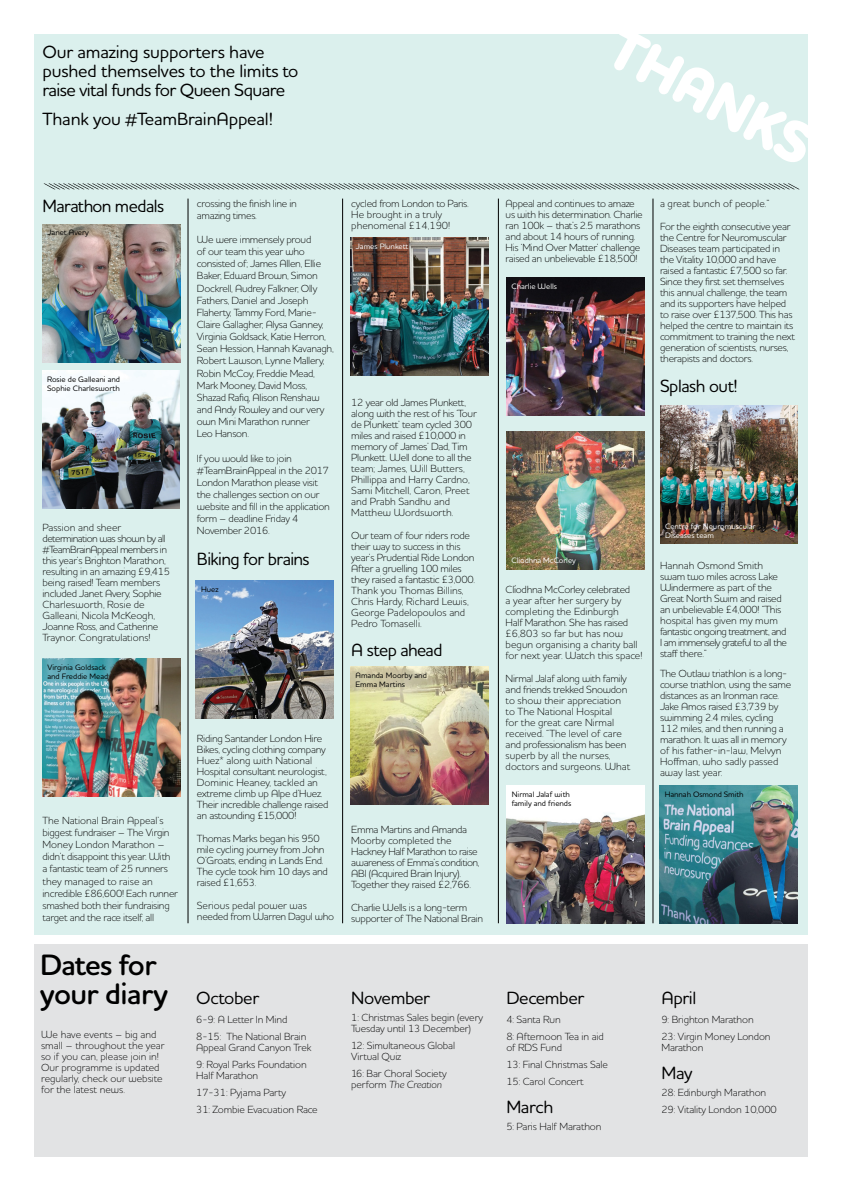
<style>
.page{position:relative;width:842px;height:1191px;background:#fff}
.page>*{position:absolute;margin:0;border:0;box-sizing:border-box;transform-origin:0 0}
.t1{font:800 60px "Houschka Rounded";color:#fff}
.t2{font:600 30px/29px "Houschka Rounded";letter-spacing:-.02em;color:#000}
.t3{font:500 18px/19px "Houschka Rounded";letter-spacing:-.02em;color:#000}
.t4{font:300 10.5px/11px "Houschka Rounded";letter-spacing:-.025em;color:#000}
.t5{font:300 10.5px/11px "Houschka Rounded";color:#000}
.t6{font:500 8px/9px "Houschka Rounded";color:#000}
.t7{font:500 8px/9px "Houschka Rounded";color:#fff}
.s1{font-style:italic}
</style>
<div class="page">
<div style="left:34px;top:34px;width:774px;height:900px;background:#dbf0ed"></div>
<div style="left:34px;top:944px;width:774px;height:213px;background:#e2e3e4"></div>
<hr style="left:342px;top:199px;width:1px;height:724px;background:#000">
<hr style="left:188px;top:199px;width:1px;height:724px;background:#000">
<hr style="left:653px;top:199px;width:1px;height:724px;background:#000">
<hr style="left:498px;top:199px;width:1px;height:724px;background:#000">
<svg style="left:43px;top:183px;width:756px;height:6px"></svg>
<img style="left:42px;top:658px;width:138px;height:138px">
<img style="left:660px;top:785px;width:138px;height:138px">
<img style="left:350px;top:667px;width:138px;height:137px">
<img style="left:43px;top:224px;width:137px;height:138px">
<img style="left:42px;top:371px;width:138px;height:138px">
<img style="left:196px;top:581px;width:138px;height:138px">
<img style="left:351px;top:238px;width:138px;height:137px">
<img style="left:506px;top:277px;width:138px;height:138px">
<img style="left:506px;top:431px;width:138px;height:138px">
<img style="left:507px;top:785px;width:137px;height:138px">
<img style="left:660px;top:405px;width:138px;height:138px">
<h3 class="t3" style="left:43px;top:41px;width:257px">Our amazing supporters have pushed themselves to the limits to raise vital funds for Queen Square</h3>
<h3 class="t3" style="left:43px;top:109px;width:232px">Thank you #TeamBrainAppeal!</h3>
<h3 class="t3" style="left:43px;top:196px;width:123px">Marathon medals</h3>
<p class="t6" style="left:48px;top:228px;width:43px">Janet Avery</p>
<p class="t6" style="left:47px;top:374px;width:74px">Rosie de Galleani and<br>Sophie Charlesworth</p>
<p class="t4" style="left:43px;top:522px;width:129px">Passion and sheer determination was shown by all #TeamBrainAppeal members in this year’s Brighton Marathon, resulting in an amazing £9,415 being raised! Team members included Janet Avery, Sophie<br>Charlesworth, Rosie de<br>Galleani, Nicola McKeogh,<br>Joanne Ross, and Catherine<br>Traynor. Congratulations!</p>
<p class="t6" style="left:47px;top:662px;width:62px">Virginia Goldsack and Freddie Mead</p>
<p class="t4" style="left:197px;top:197px;width:102px;line-height:12.1px">crossing the finish line in amazing times.</p>
<p class="t4" style="left:197px;top:233px;width:138px;line-height:12.1px">We were immensely proud<br>of our team this year who consisted of; James Allen, Ellie<br>Baker, Edward Brown, Simon<br>Dockrell, Audrey Falkner, Olly<br>Fathers, Daniel and Joseph<br>Flaherty, Tammy Ford, Marie-<br>Claire Gallagher, Alysa Ganney,<br>Virginia Goldsack, Katie Herron,<br>Sean Hession, Hannah Kavanagh,<br>Robert Lawson, Lynne Mallery,<br>Robin McCoy, Freddie Mead,<br>Mark Mooney, David Moss,<br>Shazad Rafiq, Alison Renshaw and Andy Rowley and our very own Mini Marathon runner<br>Leo Hanson.</p>
<p class="t4" style="left:197px;top:451px;width:134px;line-height:12.1px">If you would like to join #TeamBrainAppeal in the 2017<br>London Marathon please visit the challenges section on our website and fill in the application form – deadline Friday 4<br>November 2016.</p>
<h3 class="t3" style="left:197px;top:549px;width:114px">Biking for brains</h3>
<p class="t6" style="left:201px;top:584px;width:19px">Huez</p>
<p class="t5" style="left:351px;top:197px;width:119px">cycled from London to Paris.<br>He brought in a truly phenomenal £14,190!</p>
<p class="t7" style="left:356px;top:241px;width:54px">James Plunkett</p>
<p class="t4" style="left:351px;top:396px;width:127px">12 year old James Plunkett, along with the rest of his ‘Tour de Plunkett’ team cycled 300 miles and raised £10,000 in memory of James’ Dad, Tim<br>Plunkett. Well done to all the team; James, Will Butters,<br>Phillippa and Harry Cardno,<br>Sami Mitchell, Caron, Preet and Prabh Sandhu and<br>Matthew Wordsworth.</p>
<p class="t4" style="left:351px;top:529px;width:125px">Our team of four riders rode their way to success in this year’s Prudential Ride London<br>After a gruelling 100 miles they raised a fantastic £3,000.<br>Thank you Thomas Billins,<br>Chris Hardy, Richard Lewis,<br>George Padelopoulos and<br>Pedro Tomaselli.</p>
<h3 class="t3" style="left:351px;top:639px;width:93px">A step ahead</h3>
<p class="t6" style="left:355px;top:670px;width:73px">Amanda Moorby and<br>Emma Martins</p>
<p class="t4" style="left:43px;top:813px;width:137px;line-height:12.1px">The National Brain Appeal’s biggest fundraiser – The Virgin<br>Money London Marathon – didn’t disappoint this year. With a fantastic team of 25 runners they managed to raise an incredible £86,600! Each runner smashed both their fundraising target and the race itself, all</p>
<h2 class="t2" style="left:40px;top:950px;width:129px">Dates for your diary</h2>
<p class="t5" style="left:41px;top:1028px;width:125px">We have events – big and small – throughout the year so if you can, please join in!<br>Our programme is updated regularly, check our website for the latest news.</p>
<p class="t4" style="left:197px;top:732px;width:133px">Riding Santander London Hire<br>Bikes, cycling clothing company<br>Huez* along with National<br>Hospital consultant neurologist,<br>Dominic Heaney, tackled an extreme climb up Alpe d’Huez.<br>Their incredible challenge raised an astounding £15,000!</p>
<p class="t4" style="left:197px;top:832px;width:132px">Thomas Marks began his 950 mile cycling journey from John<br>O’Groats, ending in Lands End.<br>The cycle took him 10 days and raised £1,653.</p>
<p class="t4" style="left:197px;top:899px;width:139px">Serious pedal power was needed from Warren Dagul who</p>
<p class="t4" style="left:351px;top:823px;width:130px">Emma Martins and Amanda<br>Moorby completed the<br>Hackney Half Marathon to raise awareness of Emma’s condition,<br>ABI (Acquired Brain Injury).<br>Together they raised £2,766.</p>
<p class="t4" style="left:351px;top:901px;width:133px">Charlie Wells is a long-term supporter of The National Brain</p>
<h3 class="t3" style="left:196px;top:987px;width:64px">October</h3>
<p class="t4" style="left:196px;top:1010px;width:112px;line-height:17px">6-9: A Letter In Mind<br>8-15: The National Brain</p>
<p class="t4" style="left:196px;top:1038px;width:117px;line-height:17px">Appeal Grand Canyon Trek<br>9: Royal Parks Foundation</p>
<p class="t4" style="left:196px;top:1066px;width:123px;line-height:17px">Half Marathon<br>17-31: Pyjama Party<br>31: Zombie Evacuation Race</p>
<h3 class="t3" style="left:351px;top:987px;width:80px">November</h3>
<p class="t4" style="left:351px;top:1011px;width:133px">1: Christmas Sales begin (every<br>Tuesday until 13 December)</p>
<p class="t4" style="left:351px;top:1039px;width:105px">12: Simultaneous Global<br>Virtual Quiz</p>
<p class="t4" style="left:351px;top:1067px;width:97px">16: Bar Choral Society perform <span class="s1">The Creation</span></p>
<h1 class="t1" style="left:629px;top:9px;width:227px;rotate:28deg">thanks</h1>
<p class="t4" style="left:506px;top:197px;width:139px">Appeal and continues to amaze us with his determination. Charlie ran 100k – that’s 2.5 marathons and about 14 hours of running.<br>His ‘Mind Over Matter’ challenge raised an unbelievable £18,500!</p>
<p class="t7" style="left:511px;top:281px;width:47px">Charlie Wells</p>
<p class="t4" style="left:660px;top:191px;width:132px;line-height:23px">a great bunch of people.”<br>For the eighth consecutive year</p>
<p class="t4" style="left:660px;top:231px;width:136px">the Centre for Neuromuscular<br>Diseases team participated in the Vitality 10,000 and have raised a fantastic £7,500 so far.<br>Since they first set themselves this annual challenge, the team and its supporters have helped to raise over £137,500. This has helped the centre to maintain its commitment to training the next generation of scientists, nurses, therapists and doctors.</p>
<h3 class="t3" style="left:660px;top:375px;width:79px">Splash out!</h3>
<p class="t7" style="left:511px;top:556px;width:66px">Clíodhna McCorley</p>
<p class="t5" style="left:506px;top:583px;width:138px">Clíodhna McCorley celebrated<br>a year after her surgery by completing the Edinburgh<br>Half Marathon. She has raised £6,803 so far but has now begun organising a charity ball for next year. Watch this space!</p>
<p class="t5" style="left:506px;top:672px;width:126px">Nirmal Jalaf along with family and friends trekked Snowdon to show their appreciation to The National Hospital<br>for the great care Nirmal received. “The level of care and professionalism has been superb by all the nurses, doctors and surgeons. What</p>
<p class="t6" style="left:512px;top:789px;width:61px">Nirmal Jalaf with family and friends</p>
<p class="t7" style="left:665px;top:521px;width:92px">Centre for Neuromuscular<br>Diseases team</p>
<p class="t4" style="left:660px;top:559px;width:128px">Hannah Osmond Smith swam two miles across Lake<br>Windermere as part of the<br>Great North Swim and raised an unbelievable £4,000! “This hospital has given my mum fantastic ongoing treatment, and<br>I am immensely grateful to all the staff there.”</p>
<p class="t4" style="left:660px;top:667px;width:133px">The Outlaw triathlon is a long&shy;course triathlon, using the same distances as an Ironman race.<br>Jake Amos raised £3,739 by swimming 2.4 miles, cycling<br>112 miles, and then running a marathon. It was all in memory of his father-in-law, Melvyn<br>Hoffman, who sadly passed away last year.</p>
<p class="t6" style="left:665px;top:789px;width:80px">Hannah Osmond Smith</p>
<h3 class="t3" style="left:506px;top:987px;width:79px">December</h3>
<p class="t4" style="left:506px;top:1010px;width:99px;line-height:17px">4: Santa Run<br>8: Afternoon Tea in aid</p>
<p class="t4" style="left:506px;top:1038px;width:103px;line-height:17px">of RDS Fund<br>13: Final Christmas Sale<br>15: Carol Concert</p>
<h3 class="t3" style="left:506px;top:1096px;width:49px">March</h3>
<p class="t4" style="left:506px;top:1120px;width:97px">5: Paris Half Marathon</p>
<h3 class="t3" style="left:661px;top:987px;width:36px">April</h3>
<p class="t4" style="left:661px;top:1010px;width:111px;line-height:17px">9: Brighton Marathon<br>23: Virgin Money London</p>
<p class="t4" style="left:661px;top:1041px;width:44px">Marathon</p>
<h3 class="t3" style="left:661px;top:1062px;width:33px">May</h3>
<p class="t4" style="left:661px;top:1083px;width:117px;line-height:17px">28: Edinburgh Marathon<br>29: Vitality London 10,000</p>
</div>
